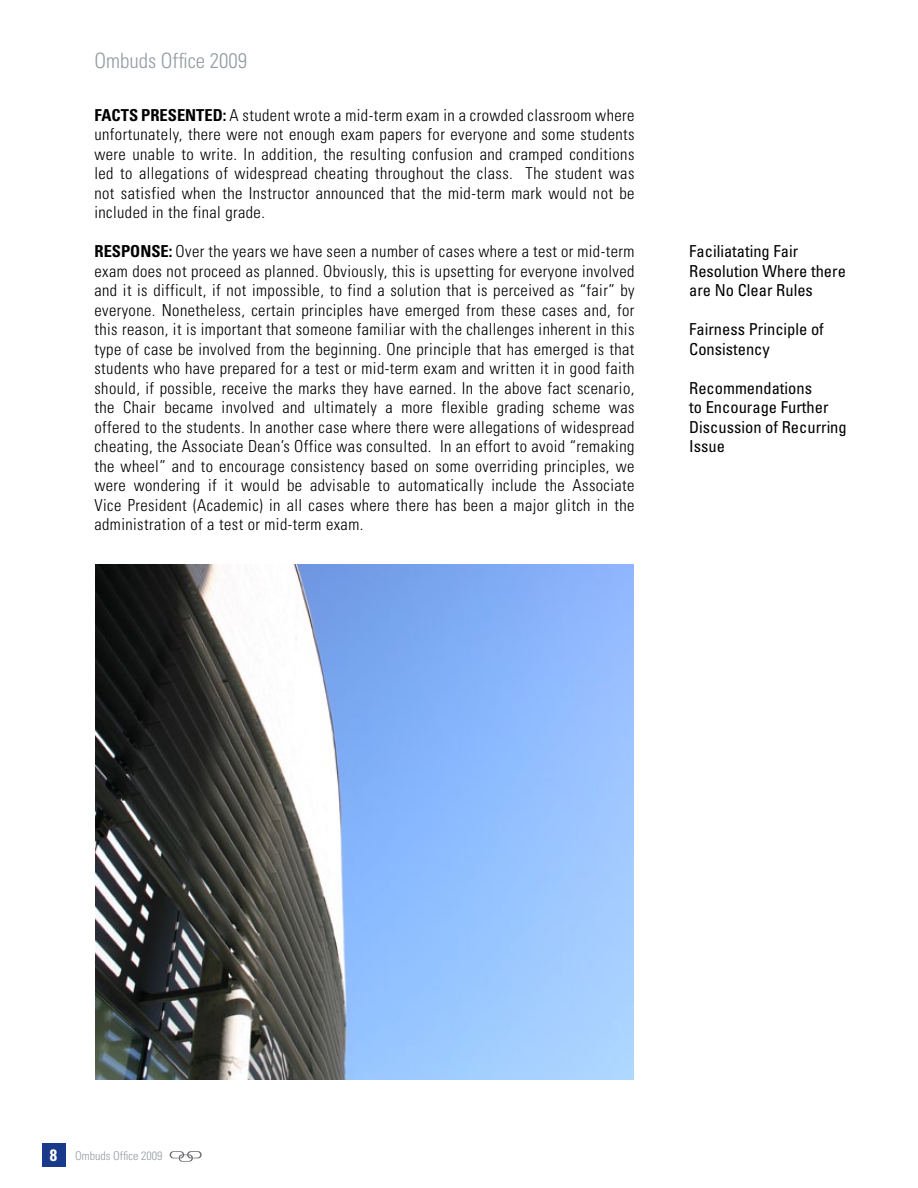
<style>
.page{position:relative;width:918px;height:1188px;background:#fff}
.page>*{position:absolute;margin:0;border:0;box-sizing:border-box;transform-origin:0 0}
.t1{font:300 condensed 21px "Univers LT Std";color:#949ca1}
.t2{font:300 condensed 16.5px/19.5px "Univers LT Std";letter-spacing:.025em;color:#000;text-align:justify}
.t3{font:condensed 16.5px/19.5px "Univers LT Std";color:#000}
.t4{font:700 condensed 16.5px "Univers LT Std";color:#fff}
.t5{font:300 condensed 12px "Univers LT Std";color:#949ca1}
.s1{font-weight:700}
</style>
<div class="page">
<div style="left:43px;top:1144px;width:23px;height:23px;background:#19398a"></div>
<img style="left:95px;top:565px;width:539px;height:514px">
<svg style="left:170px;top:1151px;width:32px;height:11px"></svg>
<p class="t1" style="left:94px;top:48px;width:154px">Ombuds Office 2009</p>
<p class="t2" style="left:94px;top:105px;width:542px"><span class="s1">FACTS PRESENTED:</span> A student wrote a mid-term exam in a crowded classroom where unfortunately, there were not enough exam papers for everyone and some students were unable to write. In addition, the resulting confusion and cramped conditions led to allegations of widespread cheating throughout the class. The student was not satisfied when the Instructor announced that the mid-term mark would not be included in the final grade.</p>
<p class="t2" style="left:94px;top:242px;width:542px"><span class="s1">RESPONSE:</span> Over the years we have seen a number of cases where a test or mid-term exam does not proceed as planned. Obviously, this is upsetting for everyone involved and it is difficult, if not impossible, to find a solution that is perceived as “fair” by everyone. Nonetheless, certain principles have emerged from these cases and, for this reason, it is important that someone familiar with the challenges inherent in this type of case be involved from the beginning. One principle that has emerged is that students who have prepared for a test or mid-term exam and written it in good faith should, if possible, receive the marks they have earned. In the above fact scenario, the Chair became involved and ultimately a more flexible grading scheme was offered to the students. In another case where there were allegations of widespread cheating, the Associate Dean’s Office was consulted. In an effort to avoid “remaking the wheel” and to encourage consistency based on some overriding principles, we were wondering if it would be advisable to automatically include the Associate Vice President (Academic) in all cases where there has been a major glitch in the administration of a test or mid-term exam.</p>
<p class="t3" style="left:689px;top:241px;width:158px">Faciliatating Fair<br>Resolution Where there are No Clear Rules</p>
<p class="t3" style="left:689px;top:319px;width:136px">Fairness Principle of<br>Consistency</p>
<p class="t3" style="left:689px;top:378px;width:159px">Recommendations<br>to Encourage Further<br>Discussion of Recurring<br>Issue</p>
<p class="t4" style="left:50px;top:1145px;width:9px">8</p>
<p class="t5" style="left:75px;top:1148px;width:89px">Ombuds Office 2009</p>
</div>
